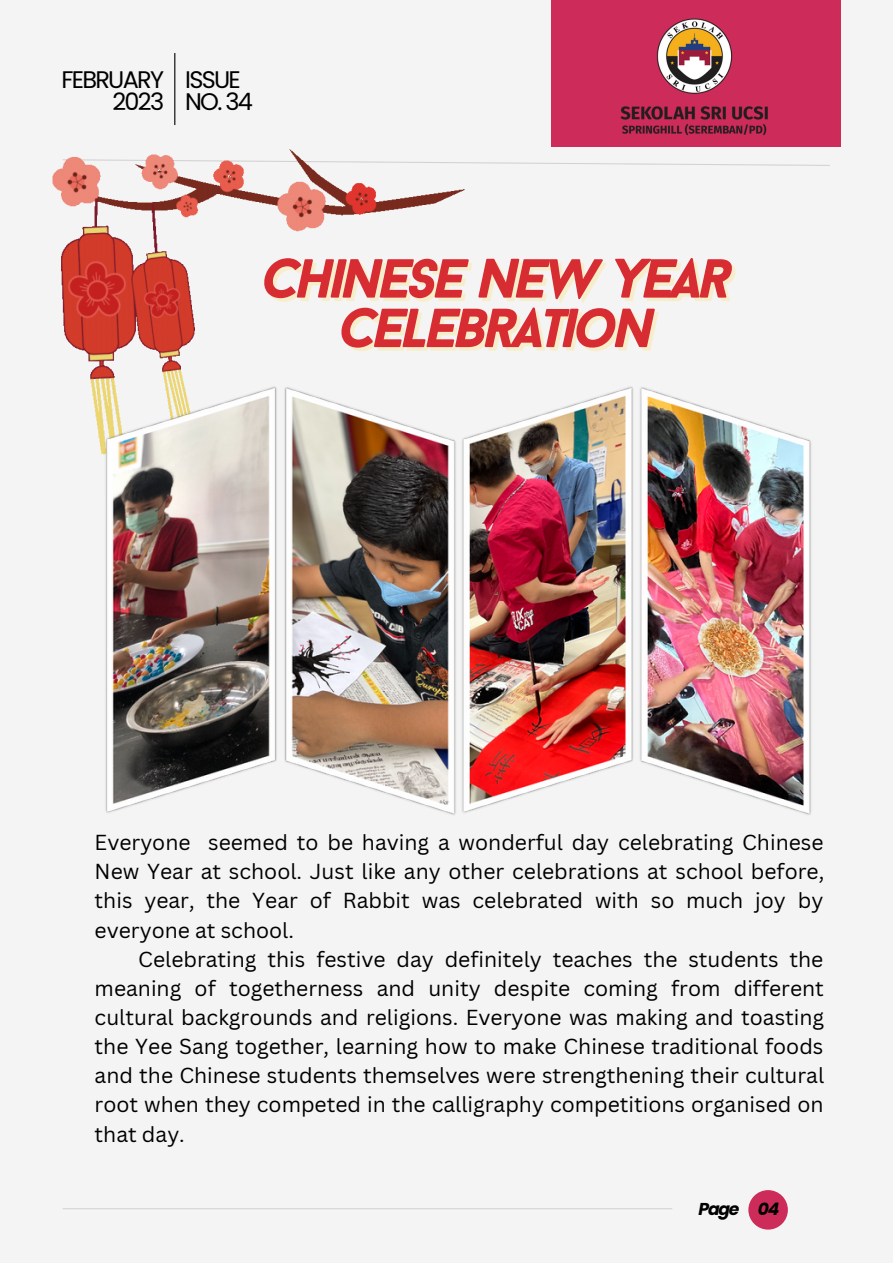
<style>
.page{position:relative;width:893px;height:1264px;background:#fff}
.page>*{position:absolute;margin:0;border:0;box-sizing:border-box;transform-origin:0 0}
.t1{font:italic 900 55.5px/49.5px "Baron Neue";letter-spacing:-.07em;color:#d82c33;text-align:center}
.t2{font:24px/21.3px "Poppins";letter-spacing:-.07em;color:#000;text-align:right}
.t3{font:21.15px/29.1px "Canva Sans";color:#000;text-align:justify}
.t4{font:italic 700 17.25px "Poppins";letter-spacing:-.07em;color:#000}
</style>
<div class="page">
<div style="left:0;top:0;width:892px;height:1262px;background:#f4f4f4"></div>
<svg style="left:465px;top:162px;width:365px;height:4px"></svg>
<hr style="left:63px;top:1208px;width:609px;height:1px;background:#000">
<div style="left:748px;top:1190px;width:39px;height:39px;background:#cd2c5a;border-radius:50%"></div>
<hr style="left:174px;top:53px;width:1px;height:72px;background:#000">
<div style="left:551px;top:0;width:289px;height:147px;background:#cd2c5a"></div>
<img style="left:620px;top:18px;width:148px;height:118px">
<img style="left:52px;top:149px;width:413px;height:294px">
<img style="left:100px;top:384px;width:711px;height:431px">
<p class="t2" style="left:61px;top:69px;width:104px">FEBRUARY<br>2023</p>
<p class="t2" style="left:185px;top:69px;width:69px;text-align:left">ISSUE<br>NO. 34</p>
<h1 class="t1" style="left:266px;top:259px;width:472px">CHINESE NEW YEAR<br>CELEBRATION</h1>
<p class="t3" style="left:95px;top:827px;width:731px">Everyone seemed to be having a wonderful day celebrating Chinese New Year at school. Just like any other celebrations at school before, this year, the Year of Rabbit was celebrated with so much joy by everyone at school.</p>
<p class="t3" style="left:95px;top:943px;width:731px;text-indent:44px">Celebrating this festive day definitely teaches the students the meaning of togetherness and unity despite coming from different cultural backgrounds and religions. Everyone was making and toasting the Yee Sang together, learning how to make Chinese traditional foods and the Chinese students themselves were strengthening their cultural root when they competed in the calligraphy competitions organised on that day.</p>
<p class="t4" style="left:698px;top:1196px;width:82px">Page 04</p>
</div>
